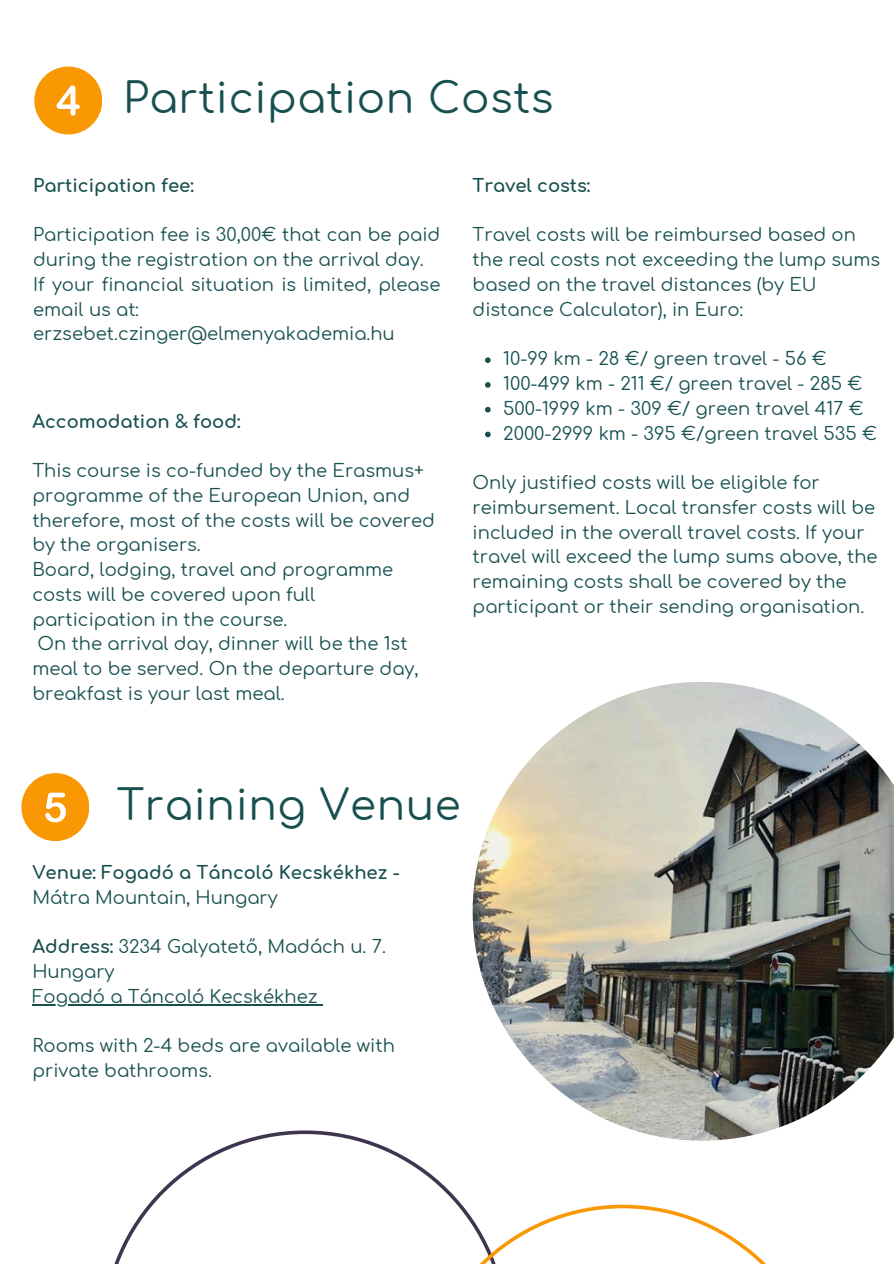
<style>
.page{position:relative;width:894px;height:1264px;background:#fff}
.page>*{position:absolute;margin:0;border:0;box-sizing:border-box;transform-origin:0 0}
.t1{font:42px "Comfortaa";letter-spacing:.015em;color:#185050}
.t2{font:18px/24.8px "Comfortaa";color:#185050}
.t3{font:700 18px/24.8px "Comfortaa";color:#185050}
.s1{font-weight:400}
.s2{font-weight:700}
</style>
<div class="page">
<div style="left:34px;top:66px;width:68px;height:68px;background:#fa9804;border-radius:50%"></div>
<svg style="left:57px;top:85px;width:23px;height:31px"></svg>
<div style="left:21px;top:773px;width:68px;height:67px;background:#fa9804;border-radius:50%"></div>
<svg style="left:45px;top:792px;width:21px;height:30px"></svg>
<svg style="left:115px;top:1130px;width:346px;height:133px"></svg>
<svg style="left:420px;top:1204px;width:345px;height:59px"></svg>
<img style="left:472px;top:682px;width:421px;height:458px">
<hr style="left:32px;top:1004px;width:285px;height:1px;background:#185050">
<svg style="left:485px;top:357px;width:5px;height:6px"></svg>
<svg style="left:485px;top:382px;width:5px;height:6px"></svg>
<svg style="left:485px;top:407px;width:5px;height:5px"></svg>
<svg style="left:485px;top:431px;width:5px;height:6px"></svg>
<p class="t1" style="left:123px;top:76px;width:432px">Participation Costs</p>
<h2 class="t3" style="left:33px;top:174px;width:162px">Participation fee:</h2>
<p class="t2" style="left:33px;top:223px;width:408px">Participation fee is 30,00€ that can be paid during the registration on the arrival day.</p>
<p class="t2" style="left:33px;top:273px;width:408px">If your financial situation is limited, please email us at:</p>
<p class="t2" style="left:33px;top:322px;width:363px">erzsebet.czinger@elmenyakademia.hu</p>
<p class="t3" style="left:32px;top:409px;width:210px">Accomodation &amp; food:</p>
<h1 class="t2" style="left:32px;top:459px;width:404px">This course is co-funded by the Erasmus+ programme of the European Union, and therefore, most of the costs will be covered by the organisers.</h1>
<p class="t2" style="left:32px;top:558px;width:362px">Board, lodging, travel and programme costs will be covered upon full participation in the course.</p>
<p class="t2" style="left:32px;top:632px;width:387px">On the arrival day, dinner will be the 1st meal to be served. On the departure day, breakfast is your last meal.</p>
<p class="t3" style="left:472px;top:174px;width:119px">Travel costs:</p>
<p class="t2" style="left:472px;top:223px;width:409px">Travel costs will be reimbursed based on the real costs not exceeding the lump sums based on the travel distances (by EU distance Calculator), in Euro:</p>
<h2 class="t2" style="left:503px;top:347px;width:325px">10-99 km - 28 €/ green travel - 56 €</h2>
<p class="t2" style="left:503px;top:372px;width:360px">100-499 km - 211 €/ green travel - 285 €</p>
<p class="t2" style="left:503px;top:396px;width:362px">500-1999 km - 309 €/ green travel 417 €</p>
<p class="t2" style="left:503px;top:421px;width:375px">2000-2999 km - 395 €/green travel 535 €</p>
<p class="t2" style="left:472px;top:471px;width:406px">Only justified costs will be eligible for reimbursement. Local transfer costs will be included in the overall travel costs. If your travel will exceed the lump sums above, the remaining costs shall be covered by the participant or their sending organisation.</p>
<h1 class="t1" style="left:117px;top:783px;width:345px">Training Venue</h1>
<h2 class="t3" style="left:32px;top:860px;width:369px">Venue: Fogadó a Táncoló Kecskékhez -<br><span class="s1">Mátra Mountain, Hungary</span></h2>
<p class="t2" style="left:32px;top:935px;width:355px"><span class="s2">Address:</span> 3234 Galyatető, Madách u. 7.<br>Hungary</p>
<p class="t2" style="left:32px;top:984px;width:287px">Fogadó a Táncoló Kecskékhez</p>
<p class="t2" style="left:32px;top:1034px;width:364px">Rooms with 2-4 beds are available with private bathrooms.</p>
</div>
